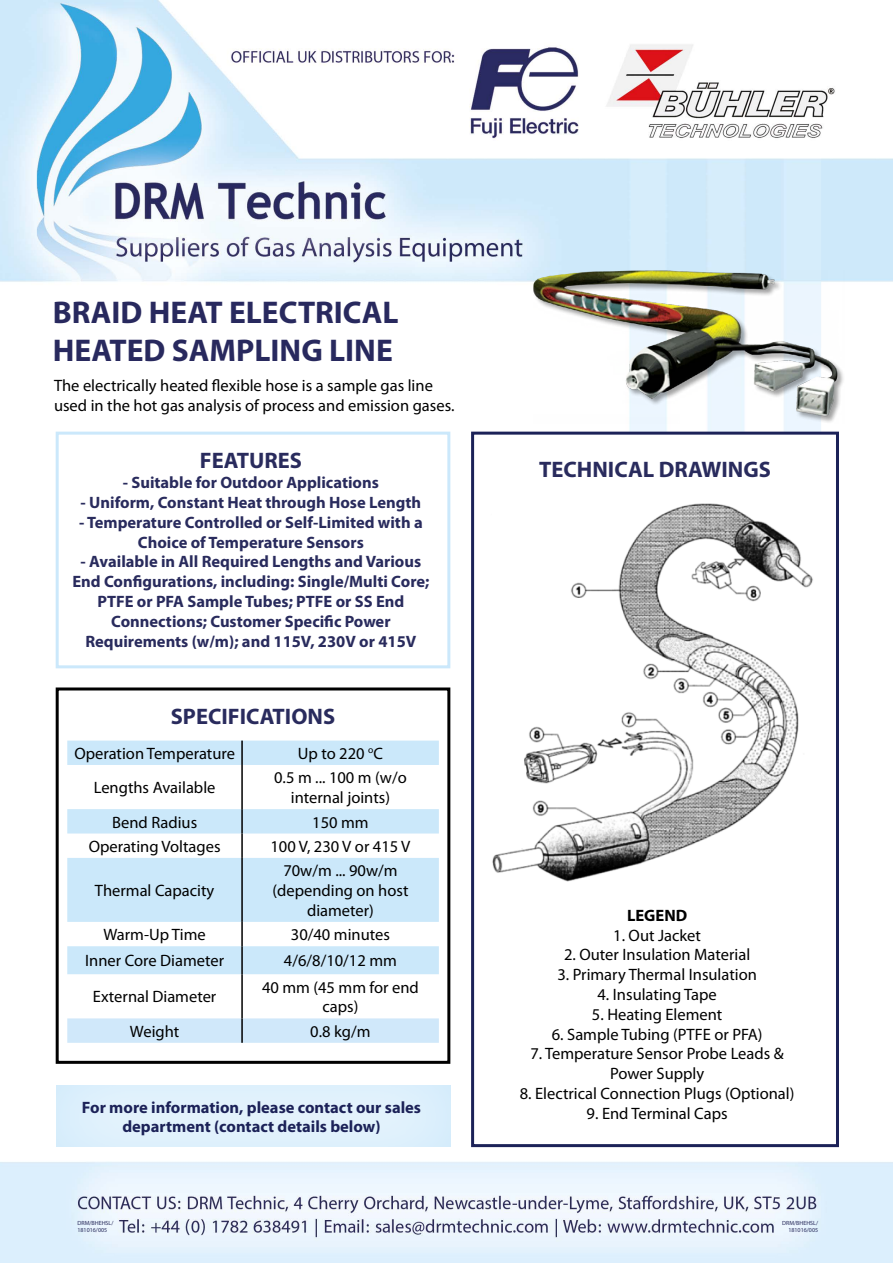
<style>
.page{position:relative;width:893px;height:1263px;background:#fff}
.page>*{position:absolute;margin:0;border:0;box-sizing:border-box;transform-origin:0 0}
.t1{font:700 31.5px/37.8px "Myriad Pro";color:#28295e}
.t2{font:700 22.5px "Myriad Pro";color:#292b5d}
.t3{font:16.5px/19.8px "Myriad Pro";color:#000;text-align:center}
.t4{font:700 16.5px/19.8px "Myriad Pro";color:#292b5d;text-align:center}
.t5{font:700 16.5px/19.8px "Myriad Pro";color:#1c2258;text-align:center}
.t6{font:700 16.5px "Myriad Pro";color:#000}
.t7{font:6px/7.2px "Myriad Pro";color:#282b5c}
</style>
<div class="page">
<img style="left:0;top:0;width:893px;height:1263px">
<div style="left:57px;top:433px;width:392px;height:234px;background:#fff"></div>
<div style="left:56px;top:432px;width:394px;height:236px;border:3px solid #cbe8fb"></div>
<div style="left:56px;top:687px;width:394px;height:377px;border:3px solid #000"></div>
<svg style="left:67px;top:740px;width:372px;height:234px;fill:#cbe8fa"></svg>
<div style="left:67px;top:1018px;width:372px;height:25px;background:#d0e8fa"></div>
<hr style="left:241px;top:740px;width:2px;height:25px;background:#000">
<hr style="left:241px;top:765px;width:2px;height:44px;background:#000">
<hr style="left:241px;top:809px;width:2px;height:24px;background:#000">
<hr style="left:241px;top:833px;width:2px;height:25px;background:#000">
<hr style="left:241px;top:858px;width:2px;height:64px;background:#000">
<hr style="left:241px;top:922px;width:2px;height:24px;background:#000">
<hr style="left:241px;top:946px;width:2px;height:28px;background:#000">
<hr style="left:241px;top:974px;width:2px;height:44px;background:#000">
<hr style="left:241px;top:1018px;width:2px;height:25px;background:#000">
<img style="left:533px;top:270px;width:312px;height:153px">
<div style="left:473px;top:433px;width:364px;height:712px;background:#fff"></div>
<div style="left:471px;top:432px;width:368px;height:715px;border:3px solid #1c2258"></div>
<img style="left:492px;top:503px;width:321px;height:379px">
<div style="left:766px;top:804px;width:65px;height:90px;background:#fff"></div>
<div style="left:43px;top:1074px;width:420px;height:73px;background:#fff;opacity:.75"></div>
<h1 class="t1" style="left:53px;top:292px;width:347px">BRAID HEAT ELECTRICAL<br>HEATED SAMPLING LINE</h1>
<p class="t3" style="left:54px;top:375px;width:402px;text-align:left">The electrically heated flexible hose is a sample gas line used in the hot gas analysis of process and emission gases.</p>
<h2 class="t2" style="left:200px;top:446px;width:103px">FEATURES</h2>
<p class="t4" style="left:123px;top:472px;width:258px">- Suitable for Outdoor Applications</p>
<p class="t4" style="left:81px;top:492px;width:342px">- Uniform, Constant Heat through Hose Length</p>
<p class="t4" style="left:79px;top:512px;width:345px">- Temperature Controlled or Self-Limited with a<br>Choice of Temperature Sensors</p>
<p class="t4" style="left:72px;top:551px;width:359px">- Available in All Required Lengths and Various End Configurations, including: Single/Multi Core; PTFE or PFA Sample Tubes; PTFE or SS End Connections; Customer Specific Power Requirements (w/m); and 115V, 230V or 415V</p>
<h2 class="t2" style="left:171px;top:702px;width:166px">SPECIFICATIONS</h2>
<p class="t3" style="left:74px;top:743px;width:162px">Operation Temperature</p>
<p class="t3" style="left:298px;top:743px;width:87px">Up to 220 <sup>o</sup>C</p>
<p class="t3" style="left:94px;top:777px;width:123px">Lengths Available</p>
<p class="t3" style="left:274px;top:768px;width:134px">0.5 m ... 100 m (w/o internal joints)</p>
<p class="t3" style="left:112px;top:812px;width:87px">Bend Radius</p>
<p class="t3" style="left:312px;top:812px;width:58px">150 mm</p>
<p class="t3" style="left:89px;top:836px;width:133px">Operating Voltages</p>
<p class="t3" style="left:270px;top:836px;width:141px">100 V, 230 V or 415 V</p>
<p class="t3" style="left:95px;top:880px;width:121px">Thermal Capacity</p>
<p class="t3" style="left:272px;top:860px;width:138px">70w/m ... 90w/m (depending on host diameter)</p>
<p class="t3" style="left:103px;top:924px;width:104px">Warm-Up Time</p>
<p class="t3" style="left:291px;top:924px;width:101px">30/40 minutes</p>
<p class="t3" style="left:85px;top:951px;width:140px">Inner Core Diameter</p>
<p class="t3" style="left:284px;top:951px;width:114px">4/6/8/10/12 mm</p>
<p class="t3" style="left:93px;top:987px;width:125px">External Diameter</p>
<p class="t3" style="left:262px;top:977px;width:158px">40 mm (45 mm for end caps)</p>
<p class="t3" style="left:130px;top:1021px;width:51px">Weight</p>
<p class="t3" style="left:310px;top:1021px;width:62px">0.8 kg/m</p>
<p class="t5" style="left:82px;top:1096px;width:341px">For more information, please contact our sales department (contact details below)</p>
<h2 class="t2" style="left:539px;top:455px;width:233px">TECHNICAL DRAWINGS</h2>
<p class="t6" style="left:627px;top:904px;width:62px">LEGEND</p>
<p class="t3" style="left:613px;top:925px;width:89px">1. Out Jacket</p>
<p class="t3" style="left:564px;top:945px;width:188px">2. Outer Insulation Material</p>
<p class="t3" style="left:557px;top:964px;width:201px">3. Primary Thermal Insulation</p>
<p class="t3" style="left:597px;top:984px;width:121px">4. Insulating Tape</p>
<p class="t3" style="left:592px;top:1004px;width:132px">5. Heating Element</p>
<p class="t3" style="left:552px;top:1024px;width:212px">6. Sample Tubing (PTFE or PFA)</p>
<p class="t3" style="left:530px;top:1044px;width:255px">7. Temperature Sensor Probe Leads &amp;<br>Power Supply</p>
<p class="t3" style="left:520px;top:1083px;width:276px">8. Electrical Connection Plugs (Optional)</p>
<p class="t3" style="left:587px;top:1103px;width:142px">9. End Terminal Caps</p>
<p class="t7" style="left:77px;top:1219px;width:37px">DRM/BHEHSL/<br>181016/005</p>
<p class="t7" style="left:782px;top:1219px;width:37px;text-align:right">DRM/BHEHSL/<br>181016/005</p>
</div>
